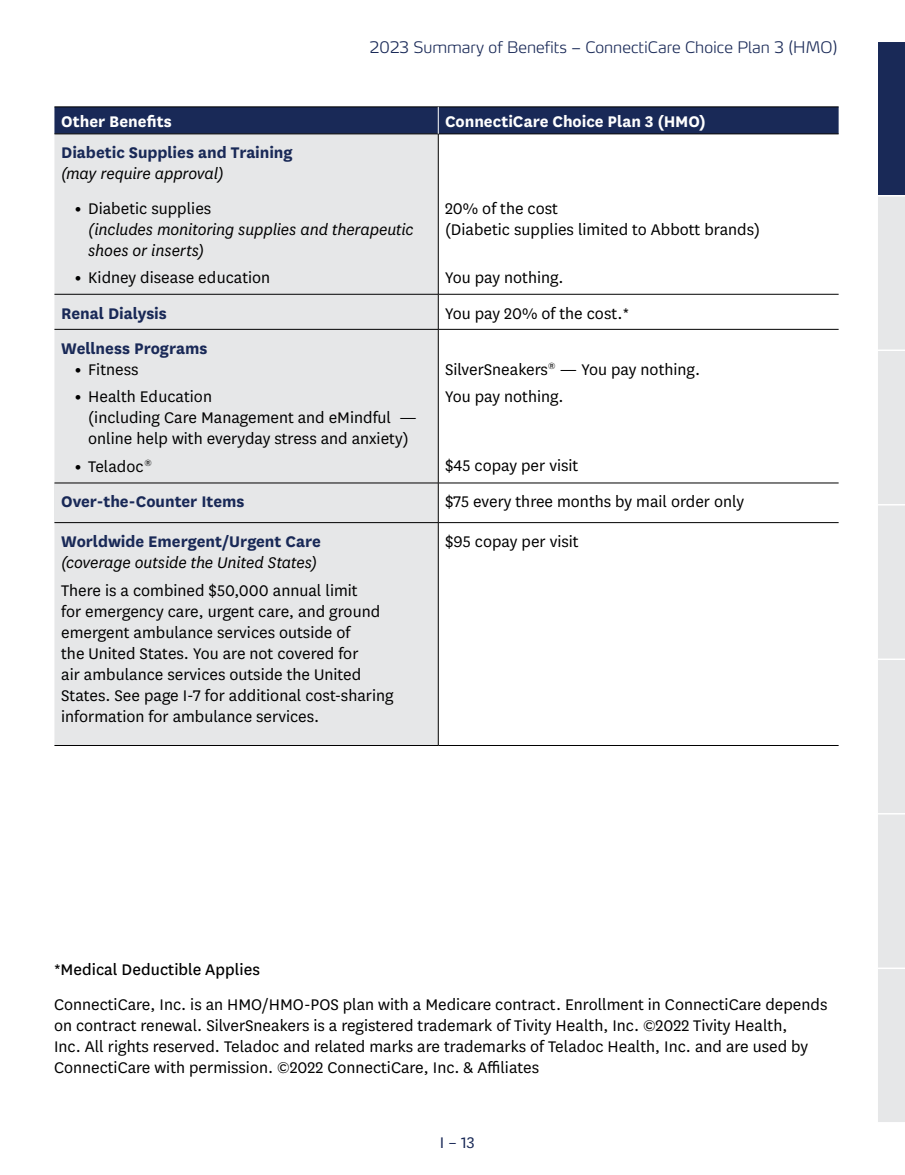
<style>
.page{position:relative;width:905px;height:1175px;background:#fff}
.page>*{position:absolute;margin:0;border:0;box-sizing:border-box;transform-origin:0 0}
.Body_Copy_National{font:18px/21px "National";color:#000}
.table_body{font:18px/21px "National";color:#000}
.Table_head{font:700 18px/21px "National";color:#192957}
.table_body-2{font:italic 18px/21px "National";letter-spacing:-.005em;color:#000}
.Table_head_reverse{font:700 18px "National";color:#fff}
.Body_Copy_National-2{font:18px "National";color:#000}
.t1{font:18px "National";color:#192957}
.t2{font:300 expanded 15.75px "Max Pro";color:#192957}
.s1{font-weight:400;font-style:italic;color:#000}
.s2{font-weight:800;font-style:normal}
.s3{font-style:normal}
.s4{font-weight:800}
</style>
<div class="page">
<div style="left:878px;top:41px;width:26px;height:155px;background:#192957"></div>
<hr style="left:878px;top:40px;width:26px;height:2px;background:#fff">
<div style="left:878px;top:195px;width:26px;height:927px;background:#e6e7e8"></div>
<div style="left:54px;top:135px;width:384px;height:610px;background:#e6e7e8"></div>
<div style="left:54px;top:483px;width:384px;height:39px;background:#e6e7e8"></div>
<hr style="left:54px;top:134px;width:384px;height:1px;background:#000">
<hr style="left:438px;top:134px;width:400px;height:1px;background:#000">
<hr style="left:438px;top:134px;width:1px;height:160px;background:#000">
<hr style="left:54px;top:294px;width:384px;height:1px;background:#000">
<hr style="left:438px;top:294px;width:400px;height:1px;background:#000">
<hr style="left:438px;top:294px;width:1px;height:35px;background:#000">
<hr style="left:54px;top:329px;width:384px;height:1px;background:#000">
<hr style="left:438px;top:329px;width:400px;height:1px;background:#000">
<hr style="left:438px;top:329px;width:1px;height:154px;background:#000">
<hr style="left:54px;top:483px;width:384px;height:1px;background:#000">
<hr style="left:438px;top:483px;width:400px;height:1px;background:#000">
<hr style="left:438px;top:483px;width:1px;height:39px;background:#000">
<hr style="left:54px;top:522px;width:384px;height:1px;background:#000">
<hr style="left:438px;top:522px;width:400px;height:1px;background:#000">
<hr style="left:438px;top:523px;width:1px;height:222px;background:#000">
<hr style="left:54px;top:745px;width:384px;height:1px;background:#000">
<hr style="left:438px;top:745px;width:400px;height:1px;background:#000">
<svg style="left:54px;top:107px;width:784px;height:27px;background:#182854"></svg>
<p class="t2" style="left:369px;top:34px;width:469px">2023 Summary of Benefits – ConnectiCare Choice Plan 3 (HMO)</p>
<p class="Table_head_reverse" style="left:61px;top:109px;width:112px">Other Benefits</p>
<p class="Table_head_reverse" style="left:445px;top:109px;width:262px">ConnectiCare Choice Plan 3 (HMO)</p>
<p class="Table_head" style="left:61px;top:141px;width:233px">Diabetic Supplies and Training <span class="s1">(may require approval)</span></p>
<p class="table_body-2" style="left:88px;top:197px;width:327px;text-indent:-14px"><span class="s2">•</span> <span class="s3">Diabetic supplies<br></span>(includes monitoring supplies and therapeutic shoes or inserts)</p>
<p class="Body_Copy_National" style="left:75px;top:267px;width:197px"><span class="s4">•</span> Kidney disease education</p>
<p class="table_body" style="left:445px;top:197px;width:316px">20% of the cost<br>(Diabetic supplies limited to Abbott brands)</p>
<p class="table_body" style="left:445px;top:267px;width:120px">You pay nothing.</p>
<p class="Table_head" style="left:61px;top:301px;width:107px">Renal Dialysis</p>
<p class="table_body" style="left:445px;top:302px;width:185px">You pay 20% of the cost.*</p>
<p class="Table_head" style="left:61px;top:336px;width:148px">Wellness Programs</p>
<p class="Body_Copy_National" style="left:75px;top:358px;width:65px"><span class="s4">•</span> Fitness</p>
<p class="Body_Copy_National" style="left:88px;top:385px;width:330px;text-indent:-14px"><span class="s4">•</span> Health Education<br>(including Care Management and eMindful — online help with everyday stress and anxiety)</p>
<p class="Body_Copy_National" style="left:75px;top:455px;width:79px"><span class="s4">•</span> Teladoc <sup>®</sup></p>
<p class="table_body" style="left:445px;top:358px;width:256px">SilverSneakers<sup>®</sup> — You pay nothing.</p>
<p class="table_body" style="left:445px;top:385px;width:120px">You pay nothing.</p>
<p class="table_body" style="left:445px;top:454px;width:135px">$45 copay per visit</p>
<p class="Table_head" style="left:61px;top:490px;width:185px">Over-the-Counter Items</p>
<p class="table_body" style="left:445px;top:490px;width:300px">$75 every three months by mail order only</p>
<p class="Table_head" style="left:61px;top:529px;width:261px">Worldwide Emergent/Urgent Care</p>
<p class="table_body-2" style="left:61px;top:551px;width:257px">(coverage outside the United States)</p>
<p class="table_body" style="left:61px;top:579px;width:334px">There is a combined $50,000 annual limit<br>for emergency care, urgent care, and ground emergent ambulance services outside of<br>the United States. You are not covered for<br>air ambulance services outside the United States. See page I-7 for additional cost-sharing information for ambulance services.</p>
<p class="table_body" style="left:445px;top:530px;width:135px">$95 copay per visit</p>
<p class="Body_Copy_National-2" style="left:54px;top:957px;width:207px">*Medical Deductible Applies</p>
<p class="Body_Copy_National" style="left:54px;top:993px;width:774px">ConnectiCare, Inc. is an HMO/HMO-POS plan with a Medicare contract. Enrollment in ConnectiCare depends on contract renewal. SilverSneakers is a registered trademark of Tivity Health, Inc. ©2022 Tivity Health,<br>Inc. All rights reserved. Teladoc and related marks are trademarks of Teladoc Health, Inc. and are used by ConnectiCare with permission. ©2022 ConnectiCare, Inc. &amp; Affiliates</p>
<p class="t1" style="left:440px;top:1130px;width:37px">I – 13</p>
</div>
